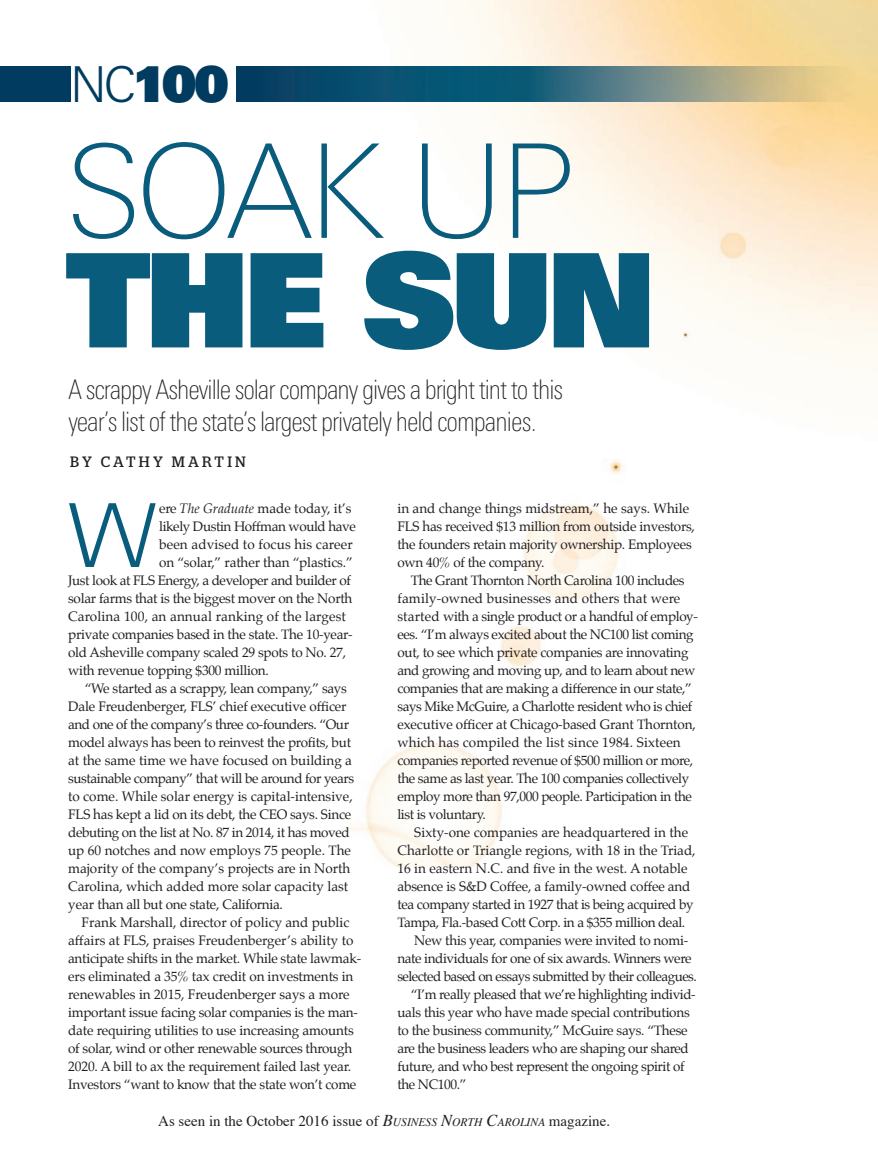
<style>
.page{position:relative;width:878px;height:1175px;background:#fff}
.page>*{position:absolute;margin:0;border:0;box-sizing:border-box;transform-origin:0 0}
.t1{font:100 130.5px/109.5px "Linotype Univers Basic";letter-spacing:-.04em;color:#0a5c7d}
.t2{font:300 88.35px "Univers";color:#0a5c7d}
.t3{font:900 49.5px "Univers";color:#013c60}
.t4{font:100 condensed 27px/31.5px "Linotype Univers";letter-spacing:-.04em;color:#231f20}
.t5{font:15px "Times";color:#231f20}
.t6{font:15px "Stag";letter-spacing:.215em;color:#231f20}
.t7{font:13.5px "Palatino";letter-spacing:-.02em;color:#231f20}
.t8{font:13.5px "Palatino";color:#231f20}
.t9{font:13.5px "Palatino";letter-spacing:.01em;color:#231f20}
.t10{font:13.5px "Palatino";letter-spacing:-.04em;color:#231f20}
.s1{font-family:"Linotype Univers Basic";font-weight:300}
.s2{font-family:"Univers";font-weight:900}
.s3{font-style:italic}
.s4{font-style:italic;font-size:16.5px}
.s5{font-style:italic;font-size:11.55px}
</style>
<div class="page">
<img style="left:349px;top:0;width:529px;height:866px">
<div style="left:0;top:66px;width:70px;height:36px;background:#013c60"></div>
<svg style="left:236px;top:66px;width:642px;height:36px;background:#547a7c"></svg>
<p class="t3" style="left:70px;top:51px;width:160px"><span class="s1">NC</span>100</p>
<p class="t1" style="left:66px;top:137px;width:591px">SOAK UP<br><span class="s2">THE SUN</span></p>
<p class="t4" style="left:68px;top:374px;width:496px">A scrappy Asheville solar company gives a bright tint to this year’s list of the state’s largest privately held companies.</p>
<p class="t6" style="left:70px;top:453px;width:177px">BY CATHY MARTIN</p>
<p class="t2" style="left:68px;top:482px;width:90px">W</p>
<p class="t8" style="left:159px;top:497px;width:194px">ere <span class="s3">The Graduate</span> made today, it’s</p>
<p class="t7" style="left:159px;top:515px;width:198px">likely Dustin Hoffman would have</p>
<p class="t9" style="left:159px;top:533px;width:195px">been advised to focus his career</p>
<p class="t7" style="left:159px;top:551px;width:195px">on “solar,” rather than “plastics.”</p>
<p class="t7" style="left:68px;top:569px;width:284px">Just look at FLS Energy, a developer and builder of</p>
<p class="t7" style="left:68px;top:587px;width:286px">solar farms that is the biggest mover on the North</p>
<p class="t9" style="left:68px;top:605px;width:279px">Carolina 100, an annual ranking of the largest</p>
<p class="t7" style="left:68px;top:623px;width:286px">private companies based in the state. The 10-year-</p>
<p class="t7" style="left:68px;top:641px;width:279px">old Asheville company scaled 29 spots to No. 27,</p>
<p class="t7" style="left:68px;top:659px;width:202px">with revenue topping $300 million.</p>
<p class="t7" style="left:85px;top:677px;width:264px">“We started as a scrappy, lean company,” says</p>
<p class="t7" style="left:68px;top:695px;width:280px">Dale Freudenberger, FLS’ chief executive officer</p>
<p class="t7" style="left:68px;top:713px;width:282px">and one of the company’s three co-founders. “Our</p>
<p class="t7" style="left:68px;top:731px;width:284px">model always has been to reinvest the profits, but</p>
<p class="t8" style="left:68px;top:749px;width:285px">at the same time we have focused on building a</p>
<p class="t7" style="left:68px;top:767px;width:287px">sustainable company” that will be around for years</p>
<p class="t8" style="left:68px;top:785px;width:286px">to come. While solar energy is capital-intensive,</p>
<p class="t7" style="left:68px;top:803px;width:284px">FLS has kept a lid on its debt, the CEO says. Since</p>
<p class="t7" style="left:68px;top:821px;width:283px">debuting on the list at No. 87 in 2014, it has moved</p>
<p class="t8" style="left:68px;top:839px;width:284px">up 60 notches and now employs 75 people. The</p>
<p class="t8" style="left:68px;top:857px;width:284px">majority of the company’s projects are in North</p>
<p class="t8" style="left:68px;top:875px;width:281px">Carolina, which added more solar capacity last</p>
<p class="t7" style="left:68px;top:893px;width:216px">year than all but one state, California.</p>
<p class="t8" style="left:82px;top:911px;width:269px">Frank Marshall, director of policy and public</p>
<p class="t8" style="left:68px;top:929px;width:287px">affairs at FLS, praises Freudenberger’s ability to</p>
<p class="t7" style="left:68px;top:947px;width:294px">anticipate shifts in the market. While state lawmak-</p>
<p class="t7" style="left:68px;top:965px;width:287px">ers eliminated a 35% tax credit on investments in</p>
<p class="t8" style="left:68px;top:983px;width:283px">renewables in 2015, Freudenberger says a more</p>
<p class="t7" style="left:68px;top:1001px;width:291px">important issue facing solar companies is the man-</p>
<p class="t7" style="left:68px;top:1019px;width:287px">date requiring utilities to use increasing amounts</p>
<p class="t7" style="left:68px;top:1037px;width:285px">of solar, wind or other renewable sources through</p>
<p class="t7" style="left:68px;top:1055px;width:285px">2020. A bill to ax the requirement failed last year.</p>
<p class="t7" style="left:68px;top:1073px;width:290px">Investors “want to know that the state won’t come</p>
<p class="t8" style="left:397px;top:497px;width:293px">in and change things midstream,” he says. While</p>
<p class="t7" style="left:397px;top:515px;width:299px">FLS has received $13 million from outside investors,</p>
<p class="t7" style="left:397px;top:533px;width:296px">the founders retain majority ownership. Employees</p>
<p class="t7" style="left:397px;top:551px;width:148px">own 40% of the company.</p>
<p class="t7" style="left:411px;top:569px;width:275px">The Grant Thornton North Carolina 100 includes</p>
<p class="t9" style="left:397px;top:587px;width:284px">family-owned businesses and others that were</p>
<p class="t7" style="left:397px;top:605px;width:302px">started with a single product or a handful of employ-</p>
<p class="t7" style="left:397px;top:623px;width:298px">ees. “I’m always excited about the NC100 list coming</p>
<p class="t7" style="left:397px;top:641px;width:293px">out, to see which private companies are innovating</p>
<p class="t7" style="left:397px;top:659px;width:299px">and growing and moving up, and to learn about new</p>
<p class="t7" style="left:397px;top:677px;width:296px">companies that are making a difference in our state,”</p>
<p class="t7" style="left:397px;top:695px;width:296px">says Mike McGuire, a Charlotte resident who is chief</p>
<p class="t7" style="left:397px;top:713px;width:300px">executive officer at Chicago-based Grant Thornton,</p>
<p class="t9" style="left:397px;top:731px;width:285px">which has compiled the list since 1984. Sixteen</p>
<p class="t7" style="left:397px;top:749px;width:297px">companies reported revenue of $500 million or more,</p>
<p class="t7" style="left:397px;top:767px;width:293px">the same as last year. The 100 companies collectively</p>
<p class="t7" style="left:397px;top:785px;width:296px">employ more than 97,000 people. Participation in the</p>
<p class="t7" style="left:397px;top:803px;width:90px">list is voluntary.</p>
<p class="t8" style="left:414px;top:821px;width:275px">Sixty-one companies are headquartered in the</p>
<p class="t8" style="left:397px;top:839px;width:300px">Charlotte or Triangle regions, with 18 in the Triad,</p>
<p class="t8" style="left:397px;top:857px;width:291px">16 in eastern N.C. and five in the west. A notable</p>
<p class="t7" style="left:397px;top:875px;width:294px">absence is S&amp;D Coffee, a family-owned coffee and</p>
<p class="t7" style="left:397px;top:893px;width:297px">tea company started in 1927 that is being acquired by</p>
<p class="t7" style="left:397px;top:911px;width:289px">Tampa, Fla.-based Cott Corp. in a $355 million deal.</p>
<p class="t7" style="left:414px;top:929px;width:275px">New this year, companies were invited to nomi-</p>
<p class="t7" style="left:397px;top:947px;width:295px">nate individuals for one of six awards. Winners were</p>
<p class="t10" style="left:397px;top:965px;width:301px">selected based on essays submitted by their colleagues.</p>
<p class="t7" style="left:411px;top:983px;width:286px">“I’m really pleased that we’re highlighting individ-</p>
<p class="t7" style="left:397px;top:1001px;width:294px">uals this year who have made special contributions</p>
<p class="t7" style="left:397px;top:1019px;width:292px">to the business community,” McGuire says. “These</p>
<p class="t7" style="left:397px;top:1037px;width:293px">are the business leaders who are shaping our shared</p>
<p class="t7" style="left:397px;top:1055px;width:288px">future, and who best represent the ongoing spirit of</p>
<p class="t7" style="left:397px;top:1073px;width:71px">the NC100.”</p>
<p class="t5" style="left:158px;top:1112px;width:453px">As seen in the October 2016 issue of <span class="s4">B</span><span class="s5">USINESS</span> <span class="s4">N</span><span class="s5">ORTH</span> <span class="s4">C</span><span class="s5">AROLINA</span> magazine.</p>
</div>
